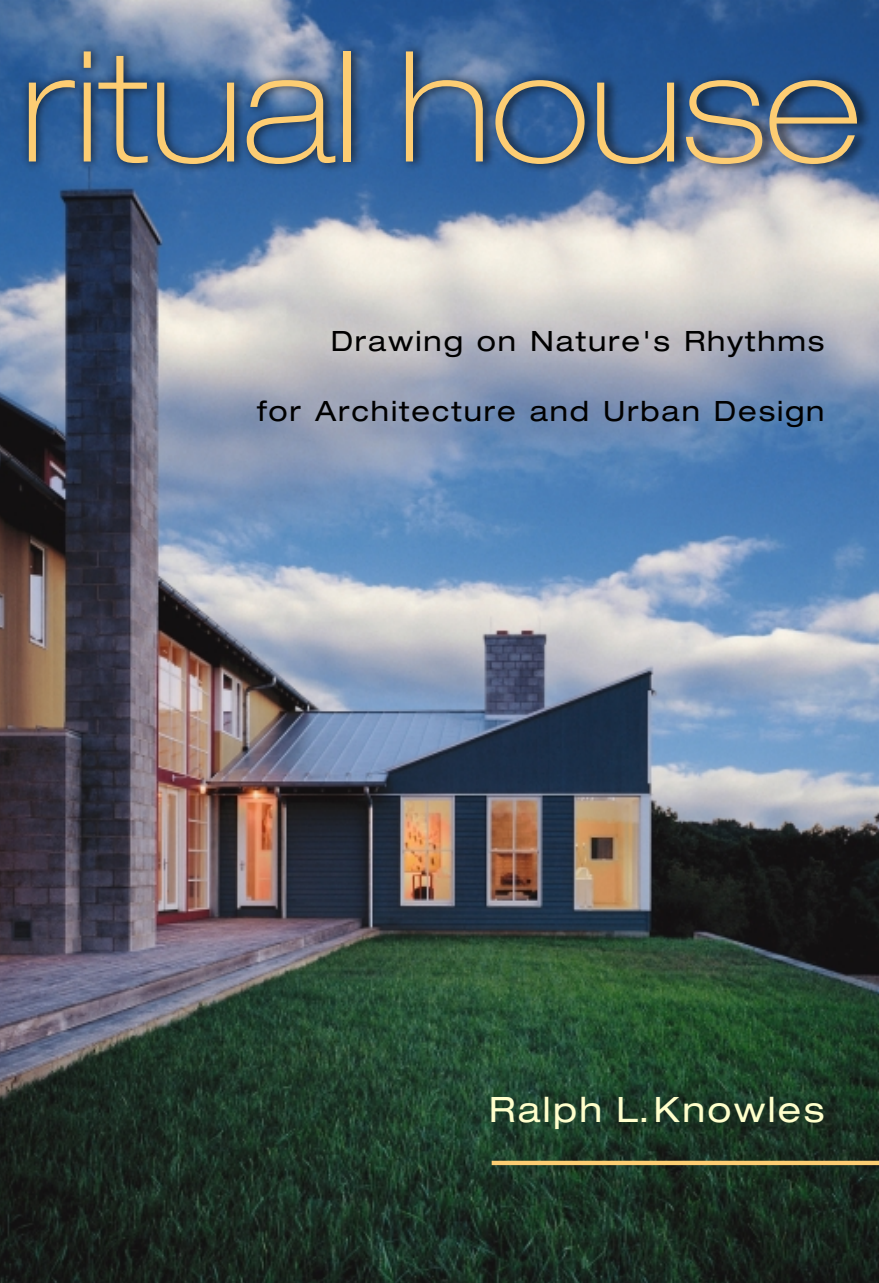
<style>
.page{position:relative;width:879px;height:1283px;background:#fff}
.page>*{position:absolute;margin:0;border:0;box-sizing:border-box;transform-origin:0 0}
.t1{font:100 expanded 154px "Helvetica Neue";color:#fdcd73}
.t2{font:expanded 35px "Helvetica Neue";letter-spacing:.065em;color:#ffc}
.t3{font:expanded 28px "Helvetica Neue";letter-spacing:.065em;color:#000}
</style>
<div class="page">
<img style="left:1px;top:0;width:877px;height:1282px">
<svg style="left:0;top:0;width:1px;height:1282px"></svg>
<svg style="left:878px;top:0;width:1px;height:1282px"></svg>
<svg style="left:491px;top:1160px;width:387px;height:4px;background:#d2af64"></svg>
<h1 class="t1" style="left:20px;top:51px;width:840px">ritual house</h1>
<p class="t3" style="left:330px;top:330px;width:495px">Drawing on Nature's Rhythms</p>
<p class="t3" style="left:257px;top:400px;width:568px">for Architecture and Urban Design</p>
<p class="t2" style="left:488px;top:1096px;width:337px">Ralph L.Knowles</p>
</div>
